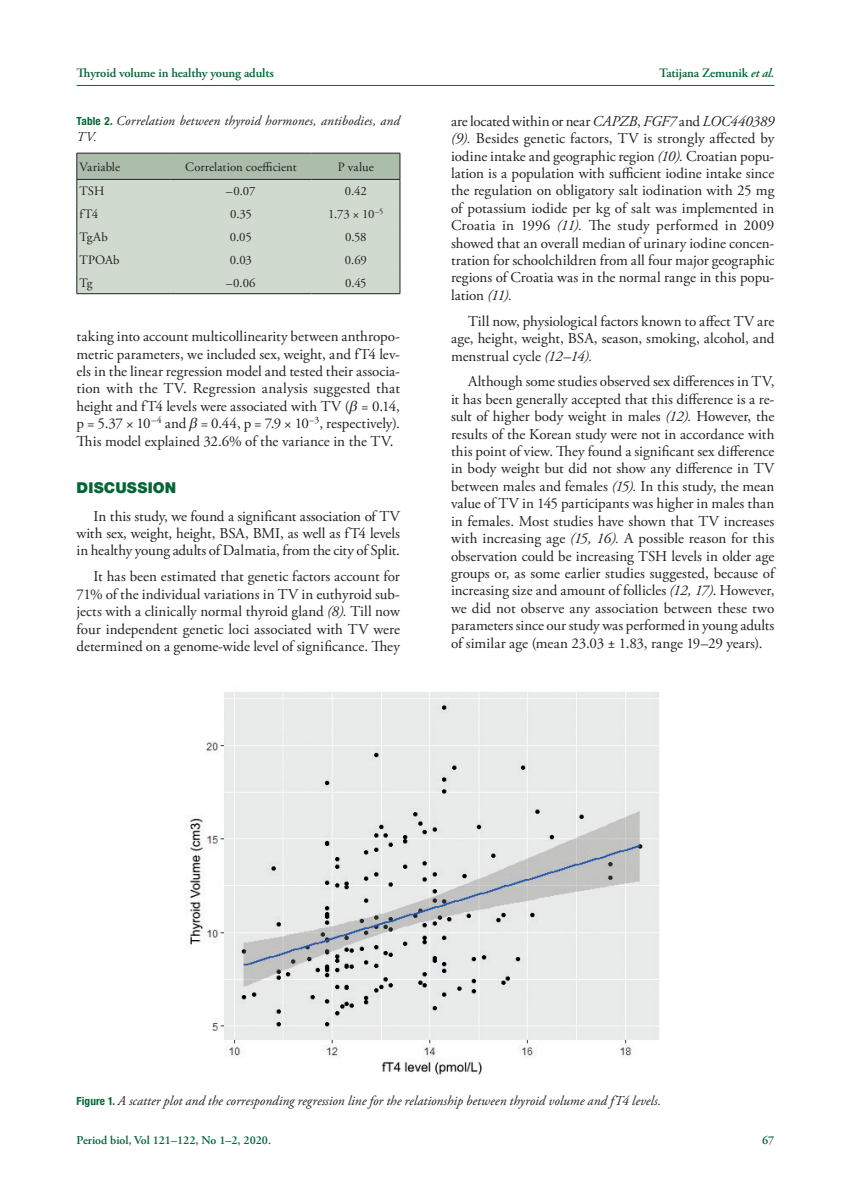
<style>
.page{position:relative;width:851px;height:1191px;background:#fff}
.page>*{position:absolute;margin:0;border:0;box-sizing:border-box;transform-origin:0 0}
.t1{font:15px/17.4px "Adobe Garamond Pro";color:#231f20;text-align:justify}
.t2{font:900 15px "Helvetica Neue LT Pro";letter-spacing:.01em;color:#046636}
.t3{font:italic 13.5px/15.9px "Adobe Garamond Pro";letter-spacing:.005em;color:#231f20}
.t4{font:12.75px "Adobe Garamond Pro";color:#231f20}
.t5{font:600 12.75px "Adobe Garamond Pro";letter-spacing:-.01em;color:#046636}
.t6{font:600 12px "Adobe Garamond Pro";color:#046636}
.s1{font-style:italic}
.s2{font-family:"Helvetica Neue LT Pro";font-weight:700;font-style:normal;font-stretch:condensed;font-size:11.25px;color:#046636}
.s3{font-family:"Grcki";font-style:italic}
</style>
<div class="page">
<hr style="left:77px;top:85px;width:697px;height:1px;background:#046636">
<svg style="left:77px;top:153px;width:323px;height:141px;background:#c7d2c6"></svg>
<hr style="left:77px;top:179px;width:93px;height:1px;background:#231f20">
<hr style="left:170px;top:179px;width:141px;height:1px;background:#231f20">
<hr style="left:311px;top:179px;width:89px;height:1px;background:#231f20">
<img style="left:186px;top:692px;width:474px;height:383px">
<p class="t5" style="left:77px;top:65px;width:199px">Thyroid volume in healthy young adults</p>
<p class="t5" style="left:659px;top:65px;width:117px">Tatijana Zemunik <span class="s1">et al.</span></p>
<p class="t3" style="left:77px;top:113px;width:325px"><span class="s2">Table 2.</span> Correlation between thyroid hormones, antibodies, and<br>TV.</p>
<p class="t4" style="left:79px;top:159px;width:42px">Variable</p>
<p class="t4" style="left:185px;top:159px;width:113px">Correlation coefficient</p>
<p class="t4" style="left:338px;top:159px;width:37px">P value</p>
<p class="t4" style="left:79px;top:184px;width:26px">TSH</p>
<p class="t4" style="left:226px;top:184px;width:31px">–0.07</p>
<p class="t4" style="left:344px;top:184px;width:24px">0.42</p>
<p class="t4" style="left:79px;top:207px;width:20px">fT4</p>
<p class="t4" style="left:230px;top:207px;width:23px">0.35</p>
<p class="t4" style="left:328px;top:207px;width:57px">1.73 × 10<sup>–5</sup></p>
<p class="t4" style="left:79px;top:229px;width:30px">TgAb</p>
<p class="t4" style="left:230px;top:229px;width:24px">0.05</p>
<p class="t4" style="left:345px;top:229px;width:23px">0.58</p>
<p class="t4" style="left:79px;top:252px;width:42px">TPOAb</p>
<p class="t4" style="left:230px;top:252px;width:24px">0.03</p>
<p class="t4" style="left:345px;top:252px;width:24px">0.69</p>
<p class="t4" style="left:79px;top:275px;width:15px">Tg</p>
<p class="t4" style="left:226px;top:275px;width:31px">–0.06</p>
<p class="t4" style="left:345px;top:275px;width:23px">0.45</p>
<p class="t1" style="left:77px;top:328px;width:325px">taking into account multicollinearity between anthropo&shy;metric parameters, we included sex, weight, and fT4 lev&shy;els in the linear regression model and tested their associa&shy;tion with the TV. Regression analysis suggested that height and fT4 levels were associated with TV (<span class="s3">b</span> = 0.14, p = 5.37 × 10<sup>–4</sup> and <span class="s3">b</span> = 0.44, p = 7.9 × 10<sup>–3</sup>, respectively).<br>This model explained 32.6% of the variance in the TV.</p>
<p class="t2" style="left:77px;top:478px;width:101px">DISCUSSION</p>
<p class="t1" style="left:77px;top:508px;width:325px;text-indent:17px">In this study, we found a significant association of TV with sex, weight, height, BSA, BMI, as well as fT4 levels in healthy young adults of Dalmatia, from the city of Split.</p>
<p class="t1" style="left:77px;top:568px;width:325px;text-indent:17px">It has been estimated that genetic factors account for 71% of the individual variations in TV in euthyroid sub&shy;jects with a clinically normal thyroid gland <span class="s1">(8).</span> Till now four independent genetic loci associated with TV were determined on a genome-wide level of significance. They</p>
<p class="t1" style="left:451px;top:113px;width:325px">are located within or near <span class="s1">CAPZB</span>, <span class="s1">FGF7</span> and <span class="s1">LOC440389 (9).</span> Besides genetic factors, TV is strongly affected by iodine intake and geographic region <span class="s1">(10).</span> Croatian popu&shy;lation is a population with sufficient iodine intake since the regulation on obligatory salt iodination with 25 mg of potassium iodide per kg of salt was implemented in Croatia in 1996 <span class="s1">(11).</span> The study performed in 2009 showed that an overall median of urinary iodine concen&shy;tration for schoolchildren from all four major geographic regions of Croatia was in the normal range in this popu&shy;lation <span class="s1">(11).</span></p>
<p class="t1" style="left:451px;top:313px;width:325px;text-indent:17px">Till now, physiological factors known to affect TV are age, height, weight, BSA, season, smoking, alcohol, and menstrual cycle <span class="s1">(12–14).</span></p>
<p class="t1" style="left:451px;top:373px;width:325px;text-indent:17px">Although some studies observed sex differences in TV, it has been generally accepted that this difference is a re&shy;sult of higher body weight in males <span class="s1">(12).</span> However, the results of the Korean study were not in accordance with this point of view. They found a significant sex difference in body weight but did not show any difference in TV between males and females <span class="s1">(15).</span> In this study, the mean value of TV in 145 participants was higher in males than in females. Most studies have shown that TV increases with increasing age <span class="s1">(15, 16).</span> A possible reason for this observation could be increasing TSH levels in older age groups or, as some earlier studies suggested, because of increasing size and amount of follicles <span class="s1">(12, 17)</span>. However, we did not observe any association between these two parameters since our study was performed in young adults of similar age (mean 23.03 ± 1.83, range 19–29 years).</p>
<p class="t3" style="left:77px;top:1093px;width:586px"><span class="s2">Figure 1.</span> A scatter plot and the corresponding regression line for the relationship between thyroid volume and fT4 levels.</p>
<p class="t6" style="left:77px;top:1133px;width:196px">Period biol, Vol 121–122, No 1–2, 2020.</p>
<p class="t6" style="left:762px;top:1133px;width:14px">67</p>
</div>
